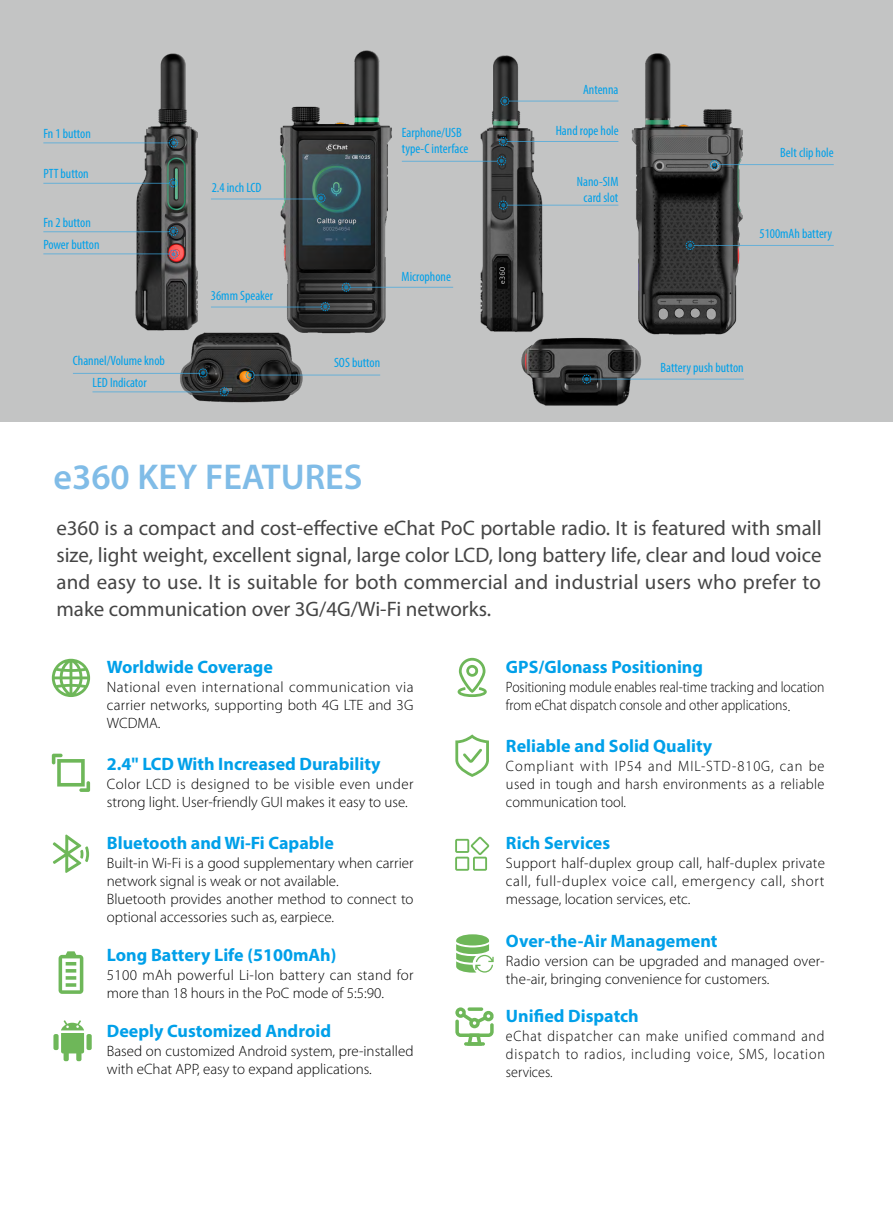
<style>
.page{position:relative;width:893px;height:1212px;background:#fff}
.page>*{position:absolute;margin:0;border:0;box-sizing:border-box;transform-origin:0 0}
.t1{font:600 36px "Myriad Pro";color:#80bce7}
.t2{font:21px/27px "Myriad Pro";color:#454545;text-align:justify}
.t3{font:700 18px "Myriad Pro";color:#00a0e9}
.t4{font:300 15px/18px "Myriad Pro";color:#000}
.t5{font:300 15px/18px "Myriad Pro";color:#000;text-align:justify;scale:.96 1}
.t6{font:300 15px/18px "Myriad Pro";color:#000;scale:.91 1}
.t7{font:300 15px/18px "Myriad Pro";color:#000;text-align:justify;scale:.94 1}
.t8{font:300 15px/18px "Myriad Pro";letter-spacing:.02em;color:#000}
.t9{font:condensed 13.5px/16.2px "Myriad Pro";color:#00a0e9}
.s1{font-family:"Adobe Song Std"}
</style>
<div class="page">
<svg style="left:458px;top:658px;width:29px;height:39px"></svg>
<svg style="left:53px;top:1020px;width:39px;height:41px"></svg>
<svg style="left:455px;top:734px;width:34px;height:43px"></svg>
<svg style="left:455px;top:836px;width:34px;height:35px"></svg>
<svg style="left:59px;top:951px;width:24px;height:43px"></svg>
<svg style="left:455px;top:1007px;width:39px;height:39px"></svg>
<svg style="left:464px;top:1042px;width:21px;height:4px"></svg>
<svg style="left:456px;top:934px;width:38px;height:38px"></svg>
<div style="left:0;top:0;width:893px;height:422px;background:#c3c4c4"></div>
<img style="left:159px;top:332px;width:161px;height:71px">
<img style="left:521px;top:356px;width:146px;height:50px">
<img style="left:101px;top:53px;width:142px;height:302px">
<img style="left:252px;top:50px;width:167px;height:305px">
<img style="left:450px;top:55px;width:96px;height:301px">
<img style="left:546px;top:53px;width:197px;height:307px">
<svg style="left:169px;top:138px;width:9px;height:9px"></svg>
<svg style="left:317px;top:194px;width:8px;height:9px"></svg>
<svg style="left:321px;top:302px;width:9px;height:9px"></svg>
<svg style="left:497px;top:156px;width:9px;height:9px"></svg>
<svg style="left:342px;top:283px;width:9px;height:9px"></svg>
<svg style="left:246px;top:371px;width:9px;height:8px"></svg>
<svg style="left:499px;top:201px;width:9px;height:9px"></svg>
<svg style="left:499px;top:137px;width:9px;height:9px"></svg>
<svg style="left:500px;top:97px;width:9px;height:9px"></svg>
<svg style="left:710px;top:160px;width:9px;height:9px"></svg>
<svg style="left:686px;top:241px;width:9px;height:9px"></svg>
<svg style="left:582px;top:375px;width:9px;height:9px"></svg>
<svg style="left:169px;top:178px;width:9px;height:9px"></svg>
<svg style="left:169px;top:250px;width:9px;height:9px"></svg>
<svg style="left:220px;top:387px;width:9px;height:9px"></svg>
<svg style="left:169px;top:227px;width:9px;height:9px"></svg>
<svg style="left:199px;top:368px;width:8px;height:9px"></svg>
<hr style="left:43px;top:142px;width:126px;height:1px;background:#3fa7df">
<hr style="left:211px;top:199px;width:107px;height:1px;background:#3fa7df">
<hr style="left:211px;top:307px;width:110px;height:1px;background:#3fa7df">
<hr style="left:402px;top:161px;width:95px;height:1px;background:#3fa7df">
<hr style="left:350px;top:287px;width:103px;height:1px;background:#3fa7df">
<hr style="left:254px;top:375px;width:126px;height:1px;background:#3fa7df">
<hr style="left:508px;top:205px;width:110px;height:1px;background:#3fa7df">
<hr style="left:508px;top:141px;width:110px;height:1px;background:#3fa7df">
<hr style="left:509px;top:101px;width:109px;height:1px;background:#3fa7df">
<hr style="left:719px;top:164px;width:115px;height:1px;background:#3fa7df">
<hr style="left:694px;top:245px;width:140px;height:1px;background:#3fa7df">
<hr style="left:591px;top:379px;width:153px;height:1px;background:#3fa7df">
<hr style="left:43px;top:231px;width:126px;height:1px;background:#3fa7df">
<hr style="left:73px;top:373px;width:126px;height:1px;background:#3fa7df">
<hr style="left:43px;top:183px;width:126px;height:1px;background:#3fa7df">
<hr style="left:43px;top:253px;width:126px;height:1px;background:#3fa7df">
<hr style="left:92px;top:391px;width:126px;height:1px;background:#3fa7df">
<svg style="left:53px;top:834px;width:36px;height:39px"></svg>
<svg style="left:52px;top:659px;width:38px;height:38px"></svg>
<svg style="left:52px;top:754px;width:38px;height:38px"></svg>
<p class="t9" style="left:43px;top:125px;width:49px">Fn 1 button</p>
<p class="t9" style="left:43px;top:165px;width:47px">PTT button</p>
<p class="t9" style="left:43px;top:214px;width:49px">Fn 2 button</p>
<p class="t9" style="left:43px;top:236px;width:58px">Power button</p>
<p class="t9" style="left:73px;top:352px;width:94px">Channel/Volume knob</p>
<p class="t9" style="left:92px;top:374px;width:56px">LED Indicator</p>
<p class="t9" style="left:212px;top:179px;width:51px">2.4 inch LCD</p>
<p class="t9" style="left:211px;top:287px;width:64px">36mm Speaker</p>
<p class="t9" style="left:402px;top:124px;width:68px">Earphone/USB type-C interface</p>
<p class="t9" style="left:402px;top:268px;width:51px">Microphone</p>
<p class="t9" style="left:334px;top:355px;width:48px">SOS button</p>
<p class="t9" style="left:583px;top:81px;width:37px">Antenna</p>
<p class="t9" style="left:556px;top:122px;width:64px">Hand rope hole</p>
<p class="t9" style="left:577px;top:173px;width:43px;text-align:center">Nano-SIM card slot</p>
<p class="t9" style="left:780px;top:144px;width:55px">Belt clip hole</p>
<p class="t9" style="left:759px;top:225px;width:74px">5100mAh battery</p>
<p class="t9" style="left:661px;top:359px;width:85px">Battery push button</p>
<h1 class="t1" style="left:53px;top:454px;width:310px">e360 KEY FEATURES</h1>
<p class="t2" style="left:56px;top:514px;width:767px">e360 is a compact and cost-effective eChat PoC portable radio. It is featured with small size, light weight, excellent signal, large color LCD, long battery life, clear and loud voice and easy to use. It is suitable for both commercial and industrial users who prefer to make communication over 3G/4G/Wi-Fi networks.</p>
<p class="t3" style="left:107px;top:655px;width:168px">Worldwide Coverage</p>
<p class="t4" style="left:107px;top:678px;width:308px;text-align:justify">National even international communication via carrier networks, supporting both 4G LTE and 3G WCDMA.</p>
<p class="t3" style="left:107px;top:752px;width:275px">2.4" LCD With Increased Durability</p>
<p class="t4" style="left:107px;top:775px;width:308px">Color LCD is designed to be visible even under strong light. User-friendly GUI makes it easy to use.</p>
<p class="t3" style="left:107px;top:831px;width:229px">Bluetooth and Wi-Fi Capable</p>
<p class="t4" style="left:107px;top:854px;width:308px">Built-in Wi-Fi is a good supplementary when carrier network signal is weak or not available.<br>Bluetooth provides another method to connect to optional accessories such as, earpiece.</p>
<p class="t3" style="left:107px;top:943px;width:231px">Long Battery Life (5100mAh)</p>
<p class="t8" style="left:107px;top:966px;width:308px">5100 mAh powerful Li-Ion battery can stand for more than 18 hours in the PoC mode of 5:5:90.</p>
<p class="t3" style="left:107px;top:1019px;width:226px">Deeply Customized Android</p>
<p class="t4" style="left:107px;top:1041px;width:308px">Based on customized Android system, pre-installed with eChat APP, easy to expand applications.</p>
<p class="t3" style="left:506px;top:655px;width:199px">GPS/Glonass Positioning</p>
<p class="t6" style="left:506px;top:678px;width:351px">Positioning module enables real-time tracking and location from eChat dispatch console and other applications<span class="s1">.</span></p>
<p class="t3" style="left:506px;top:734px;width:208px">Reliable and Solid Quality</p>
<p class="t5" style="left:506px;top:757px;width:333px">Compliant with IP54 and MIL-STD-810G, can be used in tough and harsh environments as a reliable communication tool.</p>
<p class="t3" style="left:506px;top:831px;width:106px">Rich Services</p>
<p class="t4" style="left:506px;top:854px;width:320px;text-align:justify">Support half-duplex group call, half-duplex private call, full-duplex voice call, emergency call, short message, location services, etc.</p>
<p class="t3" style="left:506px;top:929px;width:213px">Over-the-Air Management</p>
<p class="t4" style="left:506px;top:951px;width:320px">Radio version can be upgraded and managed over&shy;the-air, bringing convenience for customers.</p>
<p class="t3" style="left:506px;top:1004px;width:134px">Unified Dispatch</p>
<p class="t7" style="left:506px;top:1027px;width:341px">eChat dispatcher can make unified command and dispatch to radios, including voice, SMS, location services.</p>
</div>
